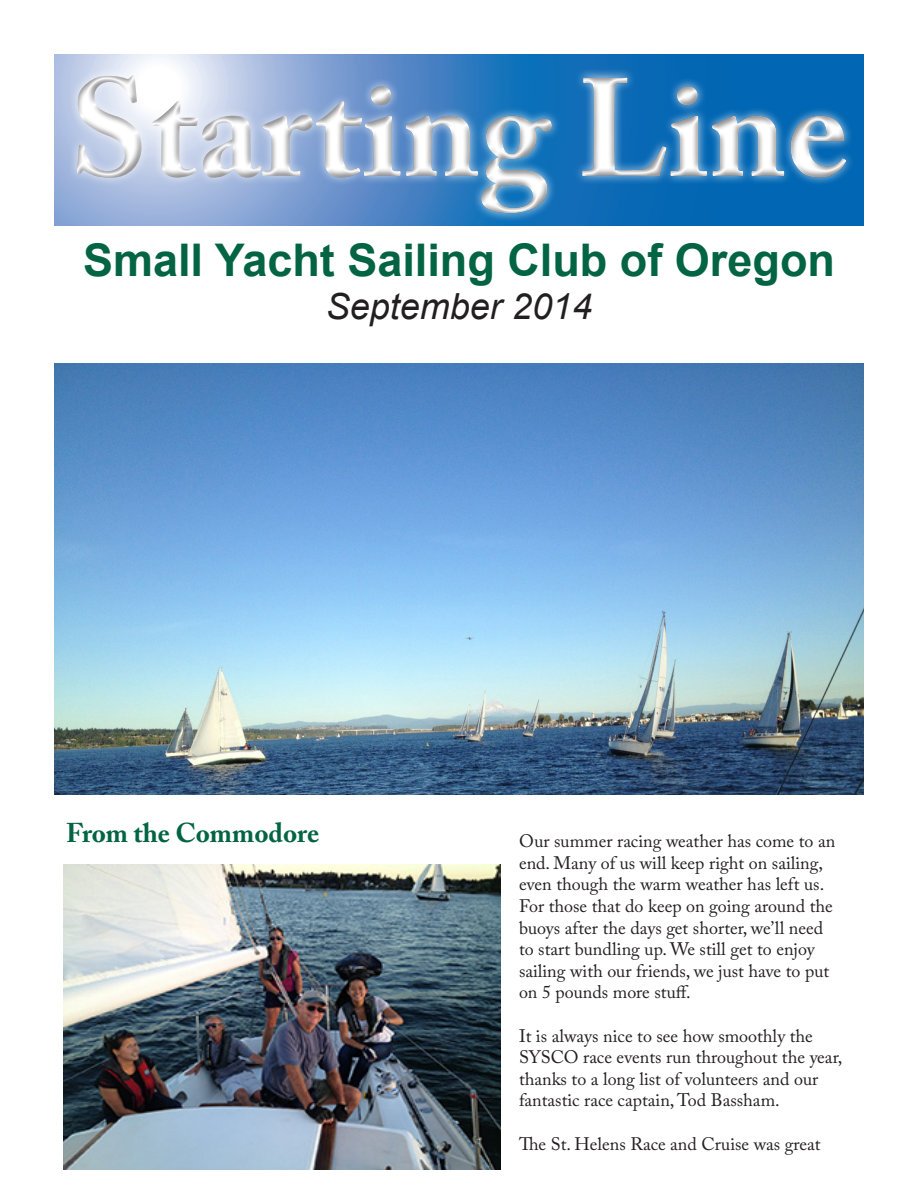
<style>
.page{position:relative;width:918px;height:1188px;background:#fff}
.page>*{position:absolute;margin:0;border:0;box-sizing:border-box;transform-origin:0 0}
.t1{font:700 138px "Adobe Caslon Pro";color:#fff}
.Head_2{font:700 45px "Arial";color:#026442}
.Head_2-2{font:italic 36px "Arial";color:#231f20}
.Upper_Right{font:700 27px "Adobe Caslon Pro";color:#026442}
.Upper_Right-2{font:18px/21.6px "Adobe Caslon Pro";color:#231f20}
</style>
<div class="page">
<img style="left:54px;top:363px;width:810px;height:432px">
<svg style="left:54px;top:54px;width:809px;height:171px;background:#5691c9"></svg>
<div style="left:70px;top:67px;width:783px;height:155px;background:#231f20;opacity:.5"></div>
<img style="left:63px;top:864px;width:438px;height:306px">
<h1 class="t1" style="left:69px;top:47px;width:781px">Starting Line</h1>
<p class="Head_2" style="left:83px;top:230px;width:753px">Small Yacht Sailing Club of Oregon</p>
<p class="Head_2-2" style="left:326px;top:283px;width:268px">September 2014</p>
<p class="Upper_Right" style="left:66px;top:817px;width:255px">From the Commodore</p>
<p class="Upper_Right-2" style="left:519px;top:830px;width:318px">Our summer racing weather has come to an end. Many of us will keep right on sailing, even though the warm weather has left us.<br>For those that do keep on going around the buoys after the days get shorter, we’ll need to start bundling up. We still get to enjoy sailing with our friends, we just have to put on 5 pounds more stuff.</p>
<p class="Upper_Right-2" style="left:519px;top:1025px;width:325px">It is always nice to see how smoothly the SYSCO race events run throughout the year, thanks to a long list of volunteers and our fantastic race captain, Tod Bassham.</p>
<p class="Upper_Right-2" style="left:519px;top:1133px;width:303px">The St. Helens Race and Cruise was great</p>
</div>
